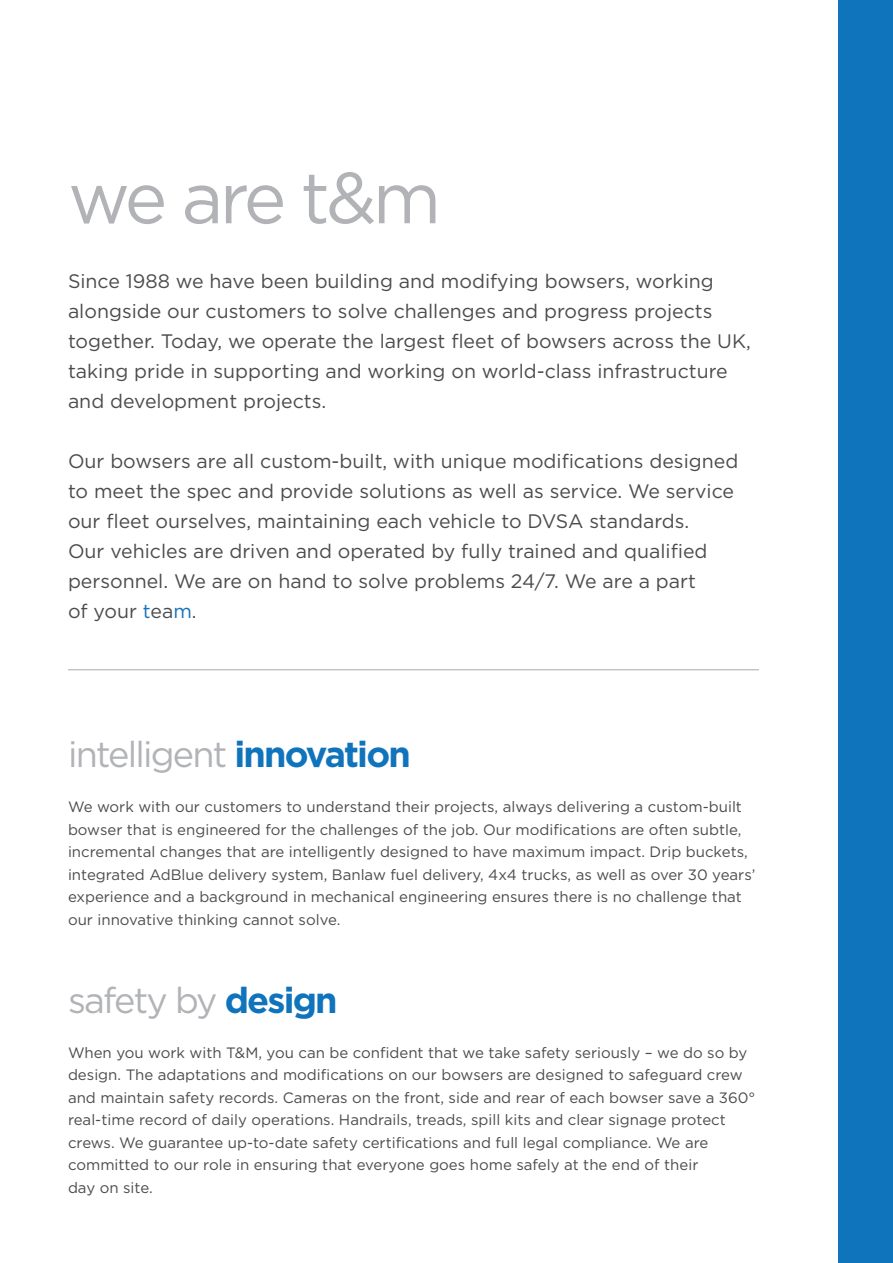
<style>
.page{position:relative;width:893px;height:1263px;background:#fff}
.page>*{position:absolute;margin:0;border:0;box-sizing:border-box;transform-origin:0 0}
.t1{font:72px "Gotham";color:#b2b3b7}
.t2{font:36px "Gotham";letter-spacing:-.05em;color:#b2b3b7}
.t3{font:19.5px/30px "Gotham";color:#4b4c4d}
.t4{font:15px/22.5px "Gotham";color:#4b4c4d}
.s1{color:#1074bc}
.s2{font-weight:700;color:#1074bc}
</style>
<div class="page">
<hr style="left:68px;top:669px;width:691px;height:1px;background:#b2b3b7">
<div style="left:839px;top:0;width:54px;height:1263px;background:#1074bc"></div>
<p class="t1" style="left:68px;top:152px;width:375px">we are t&amp;m</p>
<p class="t3" style="left:68px;top:265px;width:684px">Since 1988 we have been building and modifying bowsers, working alongside our customers to solve challenges and progress projects together. Today, we operate the largest fleet of bowsers across the UK, taking pride in supporting and working on world-class infrastructure and development projects.</p>
<p class="t3" style="left:68px;top:445px;width:672px">Our bowsers are all custom-built, with unique modifications designed to meet the spec and provide solutions as well as service. We service our fleet ourselves, maintaining each vehicle to DVSA standards.<br>Our vehicles are driven and operated by fully trained and qualified personnel. We are on hand to solve problems 24/7. We are a part<br>of your <span class="s1">t</span>ea<span class="s1">m</span>.</p>
<p class="t2" style="left:68px;top:731px;width:344px">intelligent <span class="s2">innovation</span></p>
<p class="t4" style="left:68px;top:795px;width:689px">We work with our customers to understand their projects, always delivering a custom-built bowser that is engineered for the challenges of the job. Our modifications are often subtle, incremental changes that are intelligently designed to have maximum impact. Drip buckets, integrated AdBlue delivery system, Banlaw fuel delivery, 4x4 trucks, as well as over 30 years’ experience and a background in mechanical engineering ensures there is no challenge that our innovative thinking cannot solve.</p>
<p class="t2" style="left:68px;top:977px;width:271px">safety by <span class="s2">design</span></p>
<p class="t4" style="left:68px;top:1041px;width:689px">When you work with T&amp;M, you can be confident that we take safety seriously – we do so by design. The adaptations and modifications on our bowsers are designed to safeguard crew and maintain safety records. Cameras on the front, side and rear of each bowser save a 360° real-time record of daily operations. Handrails, treads, spill kits and clear signage protect crews. We guarantee up-to-date safety certifications and full legal compliance. We are committed to our role in ensuring that everyone goes home safely at the end of their<br>day on site.</p>
</div>
